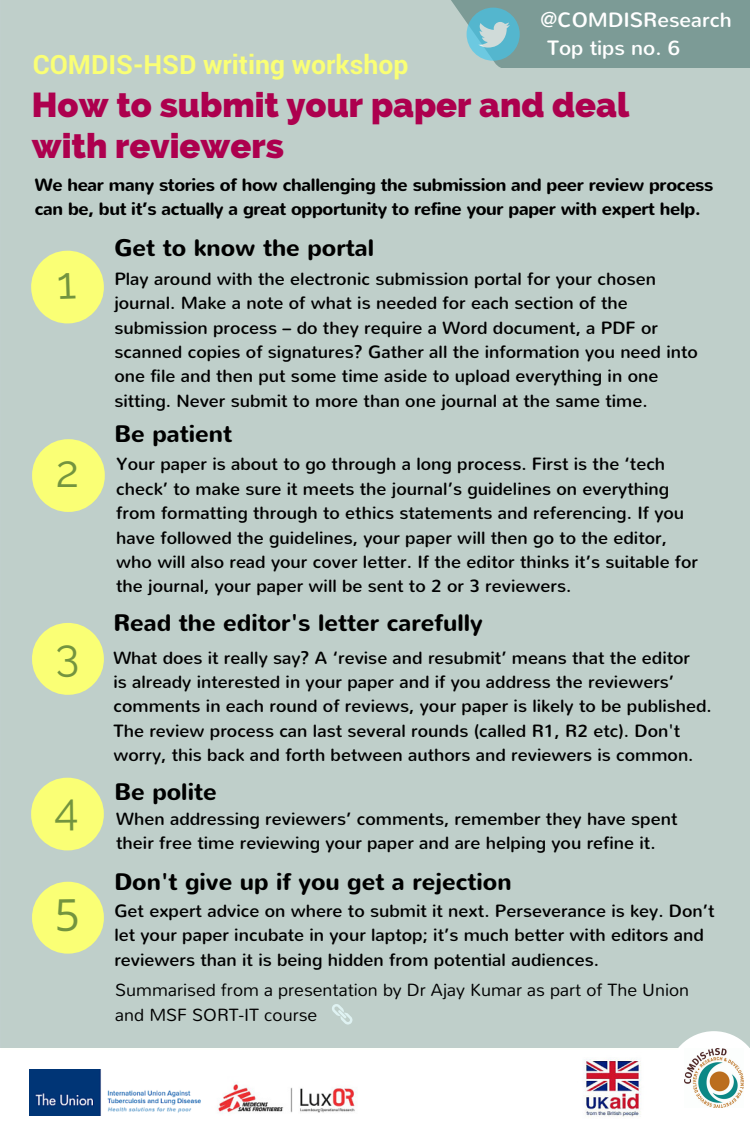
<style>
.page{position:relative;width:750px;height:1124px;background:#fff}
.page>*{position:absolute;margin:0;border:0;box-sizing:border-box;transform-origin:0 0}
.t1{font:44.5px "Raleway";color:#73943f}
.t2{font:800 34.38px/41.2px "Raleway";color:#ad004e}
.t3{font:700 26.5px "Roboto";color:#faff75}
.t4{font:700 23.62px "Nunito";color:#000}
.t5{font:20.62px/28.1px "Nunito";color:#fff}
.t6{font:17.62px/24.4px "Nunito";color:#000}
.t7{font:700 17.62px/24.4px "Nunito";letter-spacing:-.02em;color:#000}
.t8{font:300 17.62px/24.4px "Nunito";color:#000}
</style>
<div class="page">
<div style="left:9px;top:0;width:741px;height:1048px;background:#bfcfca"></div>
<div style="left:10px;top:427px;width:740px;height:621px;background:#bfcfca"></div>
<svg style="left:332px;top:1004px;width:20px;height:20px"></svg>
<div style="left:513px;top:0;width:237px;height:67px;background:#7c9b96"></div>
<svg style="left:467px;top:8px;width:53px;height:53px"></svg>
<svg style="left:446px;top:0;width:68px;height:67px;background:#8fbec3"></svg>
<svg style="left:668px;top:1031px;width:82px;height:77px"></svg>
<img style="left:29px;top:1069px;width:172px;height:46px">
<img style="left:217px;top:1084px;width:140px;height:30px">
<svg style="left:32px;top:439px;width:73px;height:73px;background:#edf487"></svg>
<img style="left:585px;top:1059px;width:56px;height:58px">
<img style="left:684px;top:1048px;width:59px;height:59px">
<svg style="left:30px;top:249px;width:75px;height:76px;background:#eaf28b"></svg>
<svg style="left:31px;top:622px;width:74px;height:74px;background:#eaf28a"></svg>
<svg style="left:31px;top:777px;width:73px;height:74px;background:#ecf388"></svg>
<svg style="left:32px;top:881px;width:72px;height:73px;background:#ecf488"></svg>
<h3 class="t3" style="left:33px;top:46px;width:377px">COMDIS-HSD writing workshop</h3>
<p class="t5" style="left:547px;top:6px;width:186px;text-indent:-6px">@COMDISResearch<br>Top tips no. 6</p>
<h2 class="t2" style="left:32px;top:84px;width:599px">How to submit your paper and deal with reviewers</h2>
<p class="t7" style="left:35px;top:173px;width:680px">We hear many stories of how challenging the submission and peer review process can be, but it’s actually a great opportunity to refine your paper with expert help.</p>
<h3 class="t4" style="left:114px;top:232px;width:261px">Get to know the portal</h3>
<p class="t6" style="left:114px;top:267px;width:585px">Play around with the electronic submission portal for your chosen journal. Make a note of what is needed for each section of the submission process – do they require a Word document, a PDF or scanned copies of signatures? Gather all the information you need into one file and then put some time aside to upload everything in one sitting. Never submit to more than one journal at the same time.</p>
<h1 class="t1" style="left:56px;top:445px;width:25px">2</h1>
<h3 class="t4" style="left:114px;top:418px;width:119px">Be patient</h3>
<p class="t6" style="left:116px;top:452px;width:583px">Your paper is about to go through a long process. First is the ‘tech check’ to make sure it meets the journal’s guidelines on everything from formatting through to ethics statements and referencing. If you have followed the guidelines, your paper will then go to the editor, who will also read your cover letter. If the editor thinks it’s suitable for the journal, your paper will be sent to 2 or 3 reviewers.</p>
<h3 class="t4" style="left:113px;top:607px;width:371px">Read the editor's letter carefully</h3>
<p class="t6" style="left:113px;top:645px;width:600px">What does it really say? A ‘revise and resubmit’ means that the editor<br>is already interested in your paper and if you address the reviewers’ comments in each round of reviews, your paper is likely to be published.<br>The review process can last several rounds (called R1, R2 etc). Don't worry, this back and forth between authors and reviewers is common.</p>
<h3 class="t4" style="left:114px;top:775px;width:104px">Be polite</h3>
<p class="t6" style="left:116px;top:807px;width:563px">When addressing reviewers’ comments, remember they have spent their free time reviewing your paper and are helping you refine it.</p>
<h3 class="t4" style="left:114px;top:865px;width:399px">Don't give up if you get a rejection</h3>
<p class="t6" style="left:114px;top:899px;width:602px">Get expert advice on where to submit it next. Perseverance is key. Don’t let your paper incubate in your laptop; it’s much better with editors and reviewers than it is being hidden from potential audiences.</p>
<p class="t8" style="left:115px;top:978px;width:575px">Summarised from a presentation by Dr Ajay Kumar as part of The Union and MSF SORT-IT course</p>
</div>
